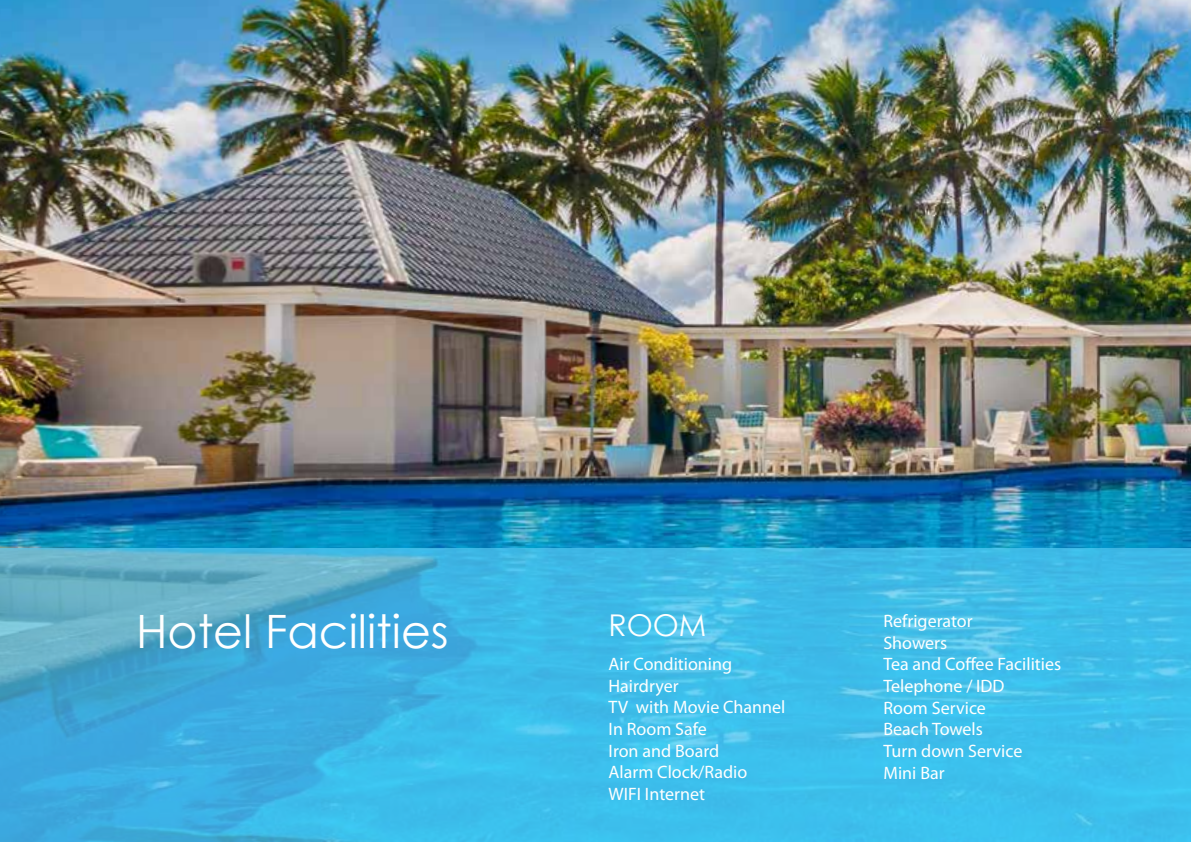
<style>
.page{position:relative;width:1191px;height:842px;background:#fff}
.page>*{position:absolute;margin:0;border:0;box-sizing:border-box;transform-origin:0 0}
.t1{font:46px "Century Gothic";color:#fff}
.t2{font:30px "Century Gothic";color:#fff}
.t3{font:18px/21.6px "Myriad Pro";color:#fff}
</style>
<div class="page">
<img style="left:0;top:0;width:1191px;height:548px">
<svg style="left:0;top:548px;width:1191px;height:294px;background:#41b8e4"></svg>
<h1 class="t1" style="left:136px;top:599px;width:314px">Hotel Facilities</h1>
<h2 class="t2" style="left:608px;top:604px;width:99px">ROOM</h2>
<p class="t3" style="left:608px;top:653px;width:178px">Air Conditioning<br>Hairdryer<br>TV with Movie Channel<br>In Room Safe<br>Iron and Board<br>Alarm Clock/Radio<br>WIFI Internet</p>
<p class="t3" style="left:883px;top:610px;width:179px">Refrigerator<br>Showers<br>Tea and Coffee Facilities<br>Telephone / IDD<br>Room Service<br>Beach Towels<br>Turn down Service<br>Mini Bar</p>
</div>
